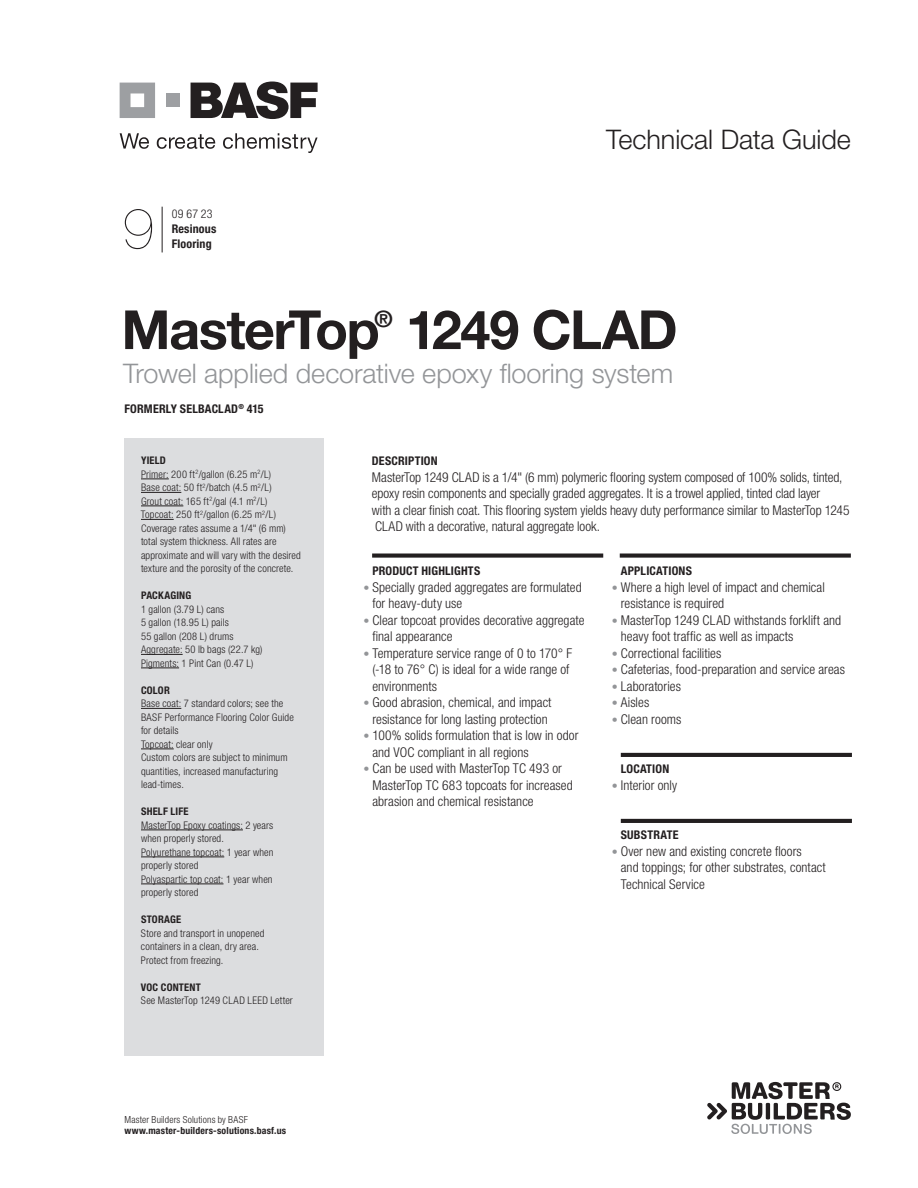
<style>
.page{position:relative;width:918px;height:1188px;background:#fff}
.page>*{position:absolute;margin:0;border:0;box-sizing:border-box;transform-origin:0 0}
.t1{font:200 57px "Helvetica Neue LT Std";color:#231f20}
.t2{font:700 54px "Helvetica Neue LT Std";letter-spacing:-.025em;color:#231f20}
.t3{font:300 27px "Helvetica Neue LT Std";letter-spacing:-.005em;color:#939598}
.t4{font:300 27px "Helvetica Neue LT Std";letter-spacing:-.005em;color:#231f20}
.t5{font:700 22.8px "Helvetica Neue LT Std";color:#231f20}
.t6{font:300 condensed 13.5px/16.5px "Helvetica Neue LT Std";letter-spacing:.005em;color:#231f20}
.t7{font:700 condensed 12px/15px "Helvetica Neue LT Std";letter-spacing:.015em;color:#231f20}
.t8{font:300 condensed 12px "Helvetica Neue LT Std";color:#231f20}
.t9{font:300 condensed 10.5px/13.5px "Helvetica Neue LT Std";letter-spacing:.015em;color:#231f20}
.t10{font:700 condensed 10.5px "Helvetica Neue LT Std";letter-spacing:.02em;color:#231f20}
.t11{font:700 condensed 9.75px "Helvetica Neue LT Std";letter-spacing:.02em;color:#231f20}
.t12{font:300 condensed 9.75px "Helvetica Neue LT Std";letter-spacing:.015em;color:#231f20}
.s1{font-weight:700}
.s2{font-size:12px;color:#939598}
</style>
<div class="page">
<svg style="left:707px;top:1082px;width:144px;height:52px"></svg>
<hr style="left:162px;top:207px;width:1px;height:45px;background:#231f20">
<div style="left:125px;top:439px;width:199px;height:617px;background:#dcdddf"></div>
<svg style="left:372px;top:554px;width:231px;height:4px"></svg>
<svg style="left:620px;top:554px;width:231px;height:4px"></svg>
<hr style="left:621px;top:753px;width:231px;height:4px;background:#231f20">
<hr style="left:621px;top:819px;width:231px;height:4px;background:#231f20">
<svg style="left:141px;top:479px;width:28px;height:1px"></svg>
<hr style="left:141px;top:492px;width:40px;height:1px;background:#231f20">
<hr style="left:141px;top:506px;width:42px;height:1px;background:#231f20">
<hr style="left:141px;top:519px;width:33px;height:1px;background:#231f20">
<hr style="left:141px;top:654px;width:42px;height:1px;background:#231f20">
<hr style="left:141px;top:668px;width:38px;height:1px;background:#231f20">
<hr style="left:141px;top:708px;width:40px;height:1px;background:#231f20">
<hr style="left:141px;top:749px;width:33px;height:1px;background:#231f20">
<hr style="left:141px;top:830px;width:102px;height:1px;background:#231f20">
<hr style="left:141px;top:857px;width:83px;height:1px;background:#231f20">
<hr style="left:141px;top:884px;width:83px;height:1px;background:#231f20">
<svg style="left:120px;top:83px;width:35px;height:35px"></svg>
<div style="left:166px;top:93px;width:14px;height:14px;background:#9d9fa2"></div>
<svg style="left:191px;top:82px;width:127px;height:37px"></svg>
<svg style="left:120px;top:133px;width:29px;height:16px"></svg>
<svg style="left:157px;top:134px;width:58px;height:15px"></svg>
<svg style="left:223px;top:133px;width:95px;height:20px"></svg>
<h1 class="t1" style="left:123px;top:195px;width:33px">9</h1>
<p class="t8" style="left:172px;top:207px;width:43px">09 67 23</p>
<p class="t7" style="left:172px;top:221px;width:46px">Resinous<br>Flooring</p>
<h3 class="t4" style="left:606px;top:122px;width:246px">Technical Data Guide</h3>
<h3 class="t5" style="left:375px;top:305px;width:20px">®</h3>
<h2 class="t2" style="left:406px;top:296px;width:273px">1249 CLAD</h2>
<h3 class="t3" style="left:123px;top:357px;width:552px">Trowel applied decorative epoxy flooring system</h3>
<p class="t7" style="left:125px;top:401px;width:141px">FORMERLY SELBACLAD<sup>®</sup> 415</p>
<h2 class="t2" style="left:122px;top:296px;width:260px">MasterTop</h2>
<p class="t9" style="left:141px;top:454px;width:161px"><span class="s1">YIELD<br></span>Primer: 200 ft<sup>2</sup>/gallon (6.25 m<sup>2</sup>/L)<br>Base coat: 50 ft<sup>2</sup>/batch (4.5 m<sup>2</sup>/L)<br>Grout coat: 165 ft<sup>2</sup>/gal (4.1 m<sup>2</sup>/L)<br>Topcoat: 250 ft<sup>2</sup>/gallon (6.25 m<sup>2</sup>/L)<br>Coverage rates assume a 1/4" (6 mm) total system thickness. All rates are approximate and will vary with the desired texture and the porosity of the concrete.</p>
<p class="t10" style="left:141px;top:589px;width:52px">PACKAGING</p>
<p class="t9" style="left:141px;top:602px;width:123px">1 gallon (3.79 L) cans<br>5 gallon (18.95 L) pails<br>55 gallon (208 L) drums<br>Aggregate: 50 lb bags (22.7 kg)<br>Pigments: 1 Pint Can (0.47 L)</p>
<p class="t10" style="left:141px;top:684px;width:30px">COLOR</p>
<p class="t9" style="left:141px;top:697px;width:154px">Base coat: 7 standard colors; see the<br>BASF Performance Flooring Color Guide for details<br>Topcoat: clear only<br>Custom colors are subject to minimum quantities, increased manufacturing lead-times.</p>
<p class="t10" style="left:141px;top:805px;width:12px">Shelf</p>
<p class="t10" style="left:170px;top:805px;width:11px">Life</p>
<p class="t9" style="left:141px;top:818px;width:134px">MasterTop Epoxy coatings: 2 years when properly stored.<br>Polyurethane topcoat: 1 year when properly stored<br>Polyaspartic top coat: 1 year when properly stored</p>
<p class="t10" style="left:141px;top:913px;width:8px">Storage</p>
<p class="t9" style="left:141px;top:926px;width:125px">Store and transport in unopened containers in a clean, dry area.<br>Protect from freezing.</p>
<p class="t10" style="left:141px;top:981px;width:28px">VOC Content</p>
<p class="t9" style="left:141px;top:994px;width:153px">See MasterTop 1249 CLAD LEED Letter</p>
<p class="t12" style="left:125px;top:1114px;width:125px">Master Builders Solutions by BASF</p>
<p class="t11" style="left:125px;top:1125px;width:163px">www.master-builders-solutions.basf.us</p>
<p class="t7" style="left:372px;top:453px;width:67px">DESCRIPTION</p>
<p class="t6" style="left:372px;top:469px;width:479px">MasterTop 1249 CLAD is a 1/4" (6 mm) polymeric flooring system composed of 100% solids, tinted, epoxy resin components and specially graded aggregates. It is a trowel applied, tinted clad layer<br>with a clear finish coat. This flooring system yields heavy duty performance similar to MasterTop 1245<br>CLAD with a decorative, natural aggregate look.</p>
<p class="t7" style="left:372px;top:564px;width:109px">PRODUCT HIGHLIGHTS</p>
<p class="t6" style="left:372px;top:579px;width:211px;text-indent:-9px"><span class="s2">•</span> Specially graded aggregates are formulated for heavy-duty use</p>
<p class="t6" style="left:372px;top:612px;width:214px;text-indent:-9px"><span class="s2">•</span> Clear topcoat provides decorative aggregate final appearance</p>
<p class="t6" style="left:372px;top:645px;width:201px;text-indent:-9px"><span class="s2">•</span> Temperature service range of 0 to 170° F (-18 to 76° C) is ideal for a wide range of environments</p>
<p class="t6" style="left:363px;top:694px;width:190px;text-align:center"><span class="s2">•</span> Good abrasion, chemical, and impact resistance for long lasting protection</p>
<p class="t6" style="left:372px;top:727px;width:208px;text-indent:-9px"><span class="s2">•</span> 100% solids formulation that is low in odor and VOC compliant in all regions</p>
<p class="t6" style="left:372px;top:760px;width:202px;text-indent:-9px"><span class="s2">•</span> Can be used with MasterTop TC 493 or<br>MasterTop TC 683 topcoats for increased abrasion and chemical resistance</p>
<p class="t7" style="left:621px;top:564px;width:73px">APPLICATIONS</p>
<p class="t6" style="left:621px;top:579px;width:206px;text-indent:-9px"><span class="s2">•</span> Where a high level of impact and chemical resistance is required</p>
<p class="t6" style="left:621px;top:612px;width:222px;text-indent:-9px"><span class="s2">•</span> MasterTop 1249 CLAD withstands forklift and heavy foot traffic as well as impacts</p>
<p class="t6" style="left:612px;top:645px;width:111px"><span class="s2">•</span> Correctional facilities</p>
<p class="t6" style="left:612px;top:661px;width:235px"><span class="s2">•</span> Cafeterias, food-preparation and service areas</p>
<p class="t6" style="left:612px;top:678px;width:71px"><span class="s2">•</span> Laboratories</p>
<p class="t6" style="left:612px;top:694px;width:39px"><span class="s2">•</span> Aisles</p>
<p class="t6" style="left:612px;top:711px;width:71px"><span class="s2">•</span> Clean rooms</p>
<p class="t7" style="left:621px;top:762px;width:9px">Location</p>
<p class="t6" style="left:612px;top:777px;width:67px"><span class="s2">•</span> Interior only</p>
<p class="t7" style="left:621px;top:828px;width:9px">Substrate</p>
<p class="t6" style="left:621px;top:843px;width:206px;text-indent:-9px"><span class="s2">•</span> Over new and existing concrete floors<br>and toppings; for other substrates, contact<br>Technical Service</p>
</div>
